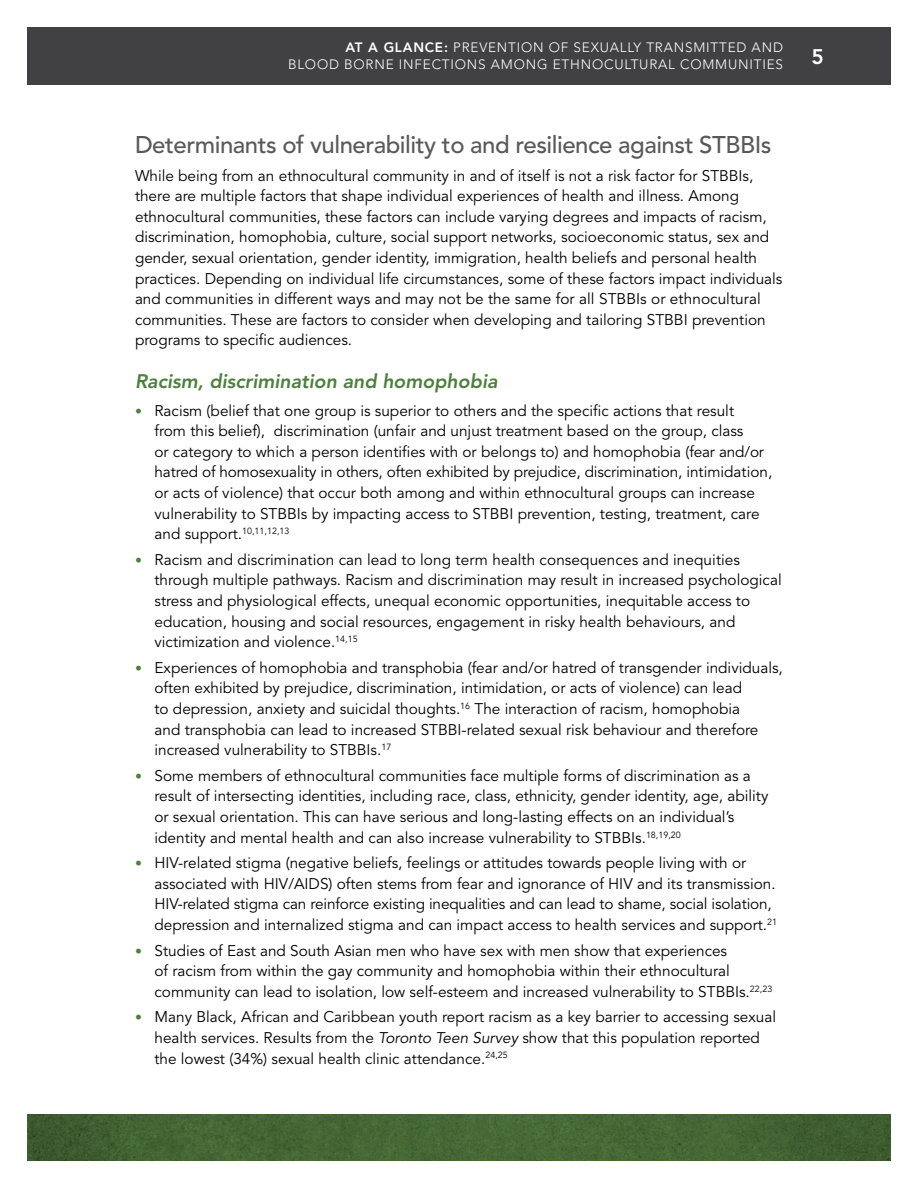
<style>
.page{position:relative;width:918px;height:1188px;background:#fff}
.page>*{position:absolute;margin:0;border:0;box-sizing:border-box;transform-origin:0 0}
.t1{font:500 24px "Avenir LT Std";letter-spacing:-.02em;color:#58595b}
.t2{font:800 21px "Avenir LT Std";color:#fff}
.t3{font:italic 800 19.5px "Avenir LT Std";color:#4b813b}
.t4{font:15.3px/20.5px "Avenir LT Std";color:#000}
.t5{font:300 13.5px/16.5px "Avenir LT Std";letter-spacing:.06em;color:#fff;text-align:right}
.s1{font-weight:800}
.s2{font-size:13.8px;color:#4b813b}
.s3{font-style:italic}
</style>
<div class="page">
<svg style="left:27px;top:1115px;width:864px;height:46px;background:#436433"></svg>
<div style="left:778px;top:27px;width:113px;height:57px;background:#414042"></div>
<div style="left:27px;top:27px;width:756px;height:57px;background:#414042"></div>
<p class="t5" style="left:288px;top:40px;width:496px"><span class="s1">AT A GLANCE:</span> PREVENTION OF SEXUALLY TRANSMITTED AND<br>BLOOD BORNE INFECTIONS AMONG ETHNOCULTURAL COMMUNITIES</p>
<h1 class="t1" style="left:135px;top:131px;width:638px">Determinants of vulnerability to and resilience against STBBIs</h1>
<p class="t4" style="left:135px;top:165px;width:649px">While being from an ethnocultural community in and of itself is not a risk factor for STBBIs, there are multiple factors that shape individual experiences of health and illness. Among ethnocultural communities, these factors can include varying degrees and impacts of racism, discrimination, homophobia, culture, social support networks, socioeconomic status, sex and gender, sexual orientation, gender identity, immigration, health beliefs and personal health practices. Depending on individual life circumstances, some of these factors impact individuals and communities in different ways and may not be the same for all STBBIs or ethnocultural communities. These are factors to consider when developing and tailoring STBBI prevention programs to specific audiences.</p>
<p class="t3" style="left:135px;top:370px;width:364px">Racism, discrimination and homophobia</p>
<p class="t4" style="left:154px;top:401px;width:619px;text-indent:-20px"><span class="s2">•</span> Racism (belief that one group is superior to others and the specific actions that result<br>from this belief), discrimination (unfair and unjust treatment based on the group, class<br>or category to which a person identifies with or belongs to) and homophobia (fear and/or hatred of homosexuality in others, often exhibited by prejudice, discrimination, intimidation, or acts of violence) that occur both among and within ethnocultural groups can increase vulnerability to STBBIs by impacting access to STBBI prevention, testing, treatment, care and support.<sup>10,11,12,13</sup></p>
<p class="t4" style="left:154px;top:550px;width:629px;text-indent:-20px"><span class="s2">•</span> Racism and discrimination can lead to long term health consequences and inequities through multiple pathways. Racism and discrimination may result in increased psychological stress and physiological effects, unequal economic opportunities, inequitable access to education, housing and social resources, engagement in risky health behaviours, and victimization and violence.<sup>14,15</sup></p>
<p class="t4" style="left:154px;top:658px;width:630px;text-indent:-20px"><span class="s2">•</span> Experiences of homophobia and transphobia (fear and/or hatred of transgender individuals, often exhibited by prejudice, discrimination, intimidation, or acts of violence) can lead<br>to depression, anxiety and suicidal thoughts.<sup>16</sup> The interaction of racism, homophobia<br>and transphobia can lead to increased STBBI-related sexual risk behaviour and therefore increased vulnerability to STBBIs.<sup>17</sup></p>
<p class="t4" style="left:154px;top:766px;width:615px;text-indent:-20px"><span class="s2">•</span> Some members of ethnocultural communities face multiple forms of discrimination as a result of intersecting identities, including race, class, ethnicity, gender identity, age, ability or sexual orientation. This can have serious and long-lasting effects on an individual’s identity and mental health and can also increase vulnerability to STBBIs.<sup>18,19,20</sup></p>
<p class="t4" style="left:154px;top:853px;width:624px;text-indent:-20px"><span class="s2">•</span> HIV-related stigma (negative beliefs, feelings or attitudes towards people living with or associated with HIV/AIDS) often stems from fear and ignorance of HIV and its transmission.<br>HIV-related stigma can reinforce existing inequalities and can lead to shame, social isolation, depression and internalized stigma and can impact access to health services and support.<sup>21</sup></p>
<p class="t4" style="left:154px;top:940px;width:619px;text-indent:-20px"><span class="s2">•</span> Studies of East and South Asian men who have sex with men show that experiences<br>of racism from within the gay community and homophobia within their ethnocultural community can lead to isolation, low self-esteem and increased vulnerability to STBBIs.<sup>22,23</sup></p>
<p class="t4" style="left:154px;top:1007px;width:623px;text-indent:-20px"><span class="s2">•</span> Many Black, African and Caribbean youth report racism as a key barrier to accessing sexual health services. Results from the <span class="s3">Toronto Teen Survey</span> show that this population reported the lowest (34%) sexual health clinic attendance.<sup>24,25</sup></p>
<h2 class="t2" style="left:811px;top:44px;width:14px">5</h2>
</div>
